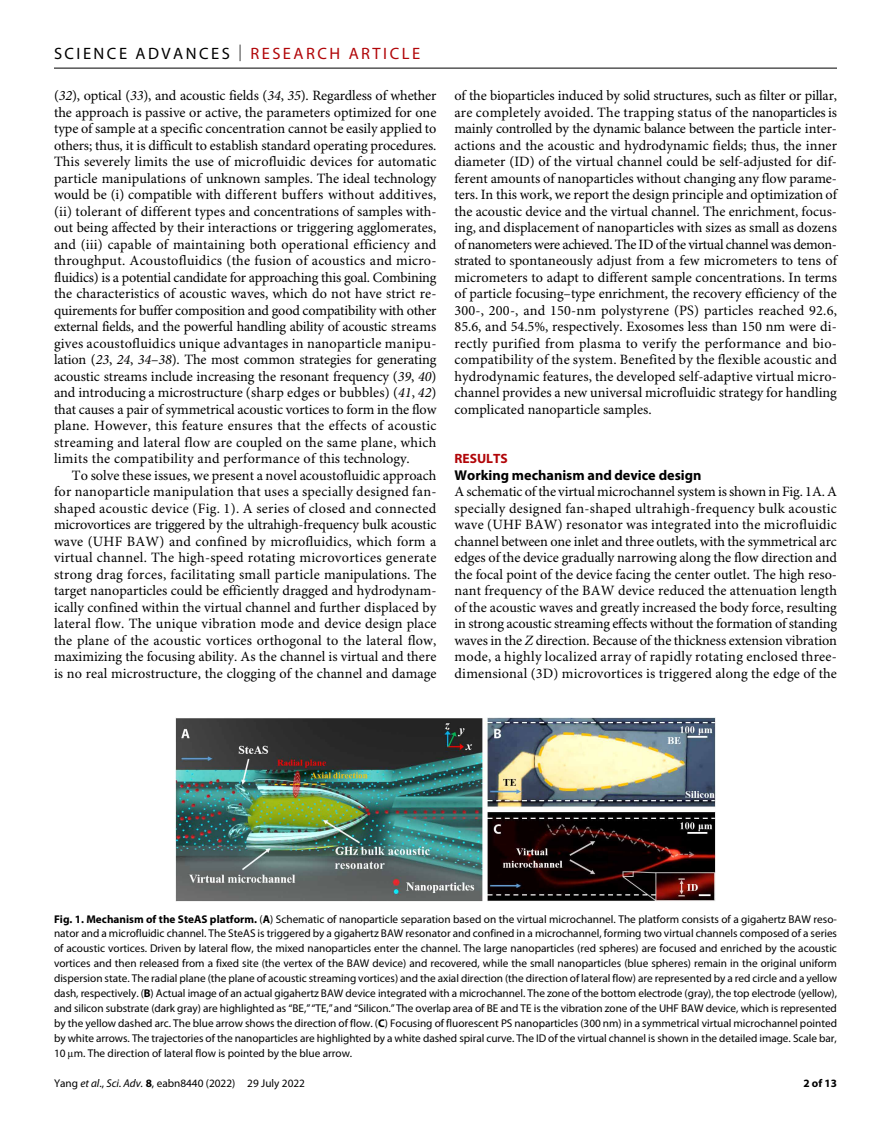
<style>
.page{position:relative;width:891px;height:1134px;background:#fff}
.page>*{position:absolute;margin:0;border:0;box-sizing:border-box;transform-origin:0 0}
.t1{font:16.5px "Myriad Pro";letter-spacing:.15em;color:#000}
.t2{font:14.25px/16.5px "Minion Pro";color:#000;text-align:justify}
.t3{font:700 14.25px "Myriad Pro";color:#000}
.t4{font:700 13.5px "Myriad Pro";color:#b10508}
.t5{font:11.25px/15px "Myriad Pro";color:#000;text-align:justify}
.t6{font:700 11.25px "Myriad Pro";color:#000}
.s1{font-weight:300}
.s2{color:#b10508}
.s3{font-style:italic}
.s4{font-weight:700}
</style>
<div class="page">
<hr style="left:54px;top:68px;width:783px;height:1px;background:#000">
<img style="left:176px;top:718px;width:540px;height:183px">
<p class="t1" style="left:54px;top:40px;width:368px">SCIENCE ADVANCES <span class="s1">|</span> <span class="s2">RESEARCH ARTICLE</span></p>
<p class="t2" style="left:54px;top:89px;width:384px">(<span class="s3">32</span>), optical (<span class="s3">33</span>), and acoustic fields (<span class="s3">34</span>, <span class="s3">35</span>). Regardless of whether the approach is passive or active, the parameters optimized for one type of sample at a specific concentration cannot be easily applied to others; thus, it is difficult to establish standard operating procedures.<br>This severely limits the use of microfluidic devices for automatic particle manipulations of unknown samples. The ideal technology would be (i) compatible with different buffers without additives, (ii) tolerant of different types and concentrations of samples with&shy;out being affected by their interactions or triggering agglomerates, and (iii) capable of maintaining both operational efficiency and throughput. Acoustofluidics (the fusion of acoustics and micro&shy;fluidics) is a potential candidate for approaching this goal. Combining the characteristics of acoustic waves, which do not have strict re&shy;quirements for buffer composition and good compatibility with other external fields, and the powerful handling ability of acoustic streams gives acoustofluidics unique advantages in nanoparticle manipu&shy;lation (<span class="s3">23</span>, <span class="s3">24</span>, <span class="s3">34</span>–<span class="s3">38</span>). The most common strategies for generating acoustic streams include increasing the resonant frequency (<span class="s3">39</span>, <span class="s3">40</span>) and introducing a microstructure (sharp edges or bubbles) (<span class="s3">41</span>, <span class="s3">42</span>) that causes a pair of symmetrical acoustic vortices to form in the flow plane. However, this feature ensures that the effects of acoustic streaming and lateral flow are coupled on the same plane, which limits the compatibility and performance of this technology.</p>
<p class="t2" style="left:54px;top:468px;width:384px;text-indent:18px">To solve these issues, we present a novel acoustofluidic approach for nanoparticle manipulation that uses a specially designed fan&shy;shaped acoustic device (Fig. 1). A series of closed and connected microvortices are triggered by the ultrahigh-frequency bulk acoustic wave (UHF BAW) and confined by microfluidics, which form a virtual channel. The high-speed rotating microvortices generate strong drag forces, facilitating small particle manipulations. The target nanoparticles could be efficiently dragged and hydrodynam&shy;ically confined within the virtual channel and further displaced by lateral flow. The unique vibration mode and device design place the plane of the acoustic vortices orthogonal to the lateral flow, maximizing the focusing ability. As the channel is virtual and there is no real microstructure, the clogging of the channel and damage</p>
<p class="t2" style="left:454px;top:89px;width:384px">of the bioparticles induced by solid structures, such as filter or pillar, are completely avoided. The trapping status of the nanoparticles is mainly controlled by the dynamic balance between the particle inter&shy;actions and the acoustic and hydrodynamic fields; thus, the inner diameter (ID) of the virtual channel could be self-adjusted for dif&shy;ferent amounts of nanoparticles without changing any flow parame&shy;ters. In this work, we report the design principle and optimization of the acoustic device and the virtual channel. The enrichment, focus&shy;ing, and displacement of nanoparticles with sizes as small as dozens of nanometers were achieved. The ID of the virtual channel was demon&shy;strated to spontaneously adjust from a few micrometers to tens of micrometers to adapt to different sample concentrations. In terms of particle focusing–type enrichment, the recovery efficiency of the 300-, 200-, and 150-nm polystyrene (PS) particles reached 92.6, 85.6, and 54.5%, respectively. Exosomes less than 150 nm were di&shy;rectly purified from plasma to verify the performance and bio&shy;compatibility of the system. Benefited by the flexible acoustic and hydrodynamic features, the developed self-adaptive virtual micro&shy;channel provides a new universal microfluidic strategy for handling complicated nanoparticle samples.</p>
<p class="t4" style="left:454px;top:448px;width:55px">RESULTS</p>
<p class="t3" style="left:454px;top:463px;width:248px">Working mechanism and device design</p>
<p class="t2" style="left:454px;top:485px;width:384px;text-align:left">A schematic of the virtual microchannel system is shown in Fig. 1A. A specially designed fan-shaped ultrahigh-frequency bulk acoustic wave (UHF BAW) resonator was integrated into the microfluidic channel between one inlet and three outlets, with the symmetrical arc edges of the device gradually narrowing along the flow direction and the focal point of the device facing the center outlet. The high reso&shy;nant frequency of the BAW device reduced the attenuation length of the acoustic waves and greatly increased the body force, resulting in strong acoustic streaming effects without the formation of standing waves in the <span class="s3">Z</span> direction. Because of the thickness extension vibration mode, a highly localized array of rapidly rotating enclosed three-- dimensional (3D) microvortices is triggered along the edge of the</p>
<p class="t5" style="left:54px;top:911px;width:785px"><span class="s4">Fig. 1. Mechanism of the SteAS platform.</span> (<span class="s4">A</span>) Schematic of nanoparticle separation based on the virtual microchannel. The platform consists of a gigahertz BAW reso&shy;nator and a microfluidic channel. The SteAS is triggered by a gigahertz BAW resonator and confined in a microchannel, forming two virtual channels composed of a series of acoustic vortices. Driven by lateral flow, the mixed nanoparticles enter the channel. The large nanoparticles (red spheres) are focused and enriched by the acoustic vortices and then released from a fixed site (the vertex of the BAW device) and recovered, while the small nanoparticles (blue spheres) remain in the original uniform dispersion state. The radial plane (the plane of acoustic streaming vortices) and the axial direction (the direction of lateral flow) are represented by a red circle and a yellow dash, respectively. (<span class="s4">B</span>) Actual image of an actual gigahertz BAW device integrated with a microchannel. The zone of the bottom electrode (gray), the top electrode (yellow), and silicon substrate (dark gray) are highlighted as “BE,” “TE,” and “Silicon.” The overlap area of BE and TE is the vibration zone of the UHF BAW device, which is represented by the yellow dashed arc. The blue arrow shows the direction of flow. (<span class="s4">C</span>) Focusing of fluorescent PS nanoparticles (300 nm) in a symmetrical virtual microchannel pointed by white arrows. The trajectories of the nanoparticles are highlighted by a white dashed spiral curve. The ID of the virtual channel is shown in the detailed image. Scale bar, 10 m. The direction of lateral flow is pointed by the blue arrow.</p>
<p class="t5" style="left:54px;top:1076px;width:252px">Yang <span class="s3">et al</span>., <span class="s3">Sci. Adv.</span> <span class="s4">8</span>, eabn8440 (2022) 29 July 2022</p>
<p class="t6" style="left:803px;top:1074px;width:35px">2 of 13</p>
</div>
